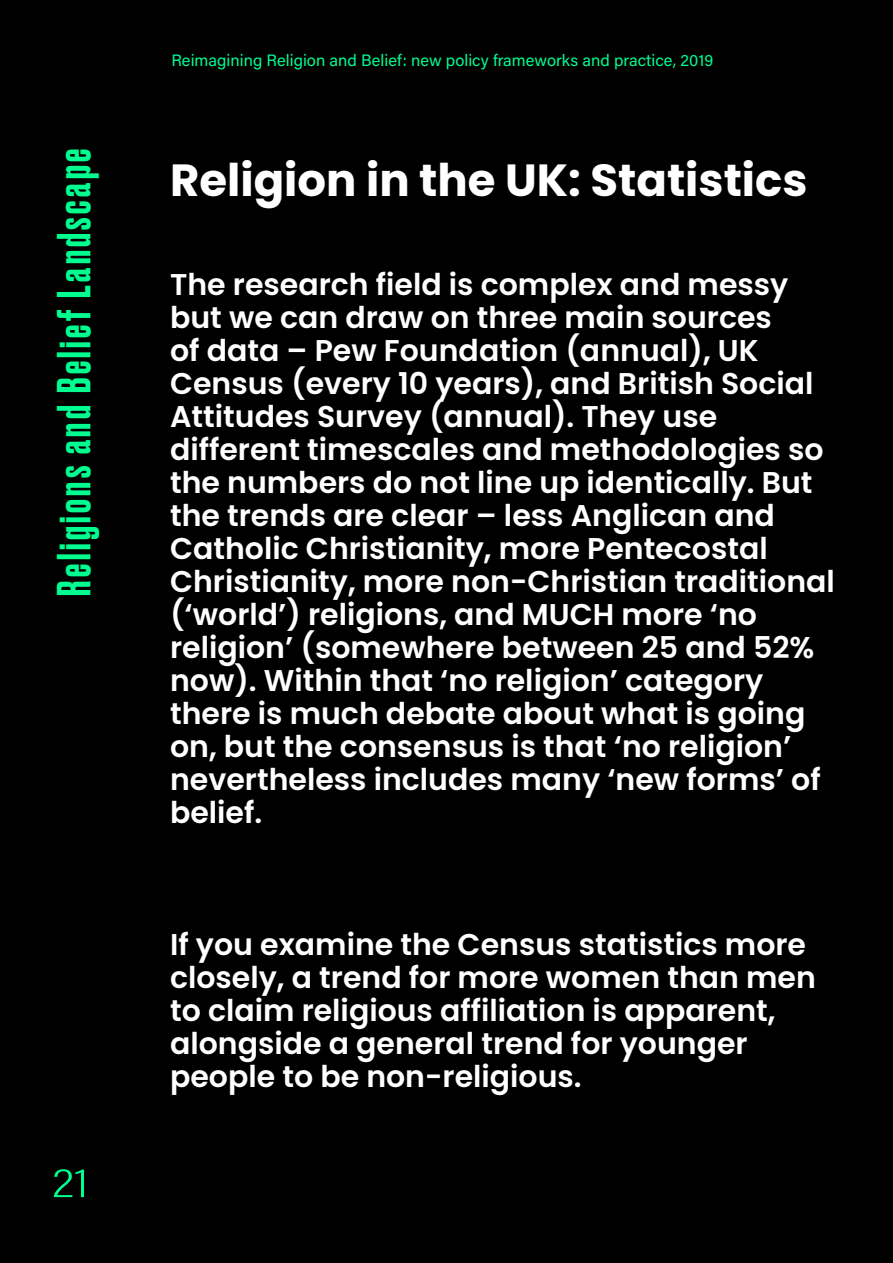
<style>
.page{position:relative;width:893px;height:1263px;background:#000}
.page>*{position:absolute;margin:0;border:0;box-sizing:border-box;transform-origin:0 0}
.t1{font:500 45px "Druk";letter-spacing:.08em;color:#00fd90}
.t2{font:700 45px "Poppins";color:#fff}
.t3{font:40.5px "Acumin Variable Concept";color:#00fd90;scale:1.33 1}
.t4{font:600 30px/33px "Poppins";color:#fff}
.t5{font:16.5px "Acumin Variable Concept";letter-spacing:.025em;color:#00fd90}
</style>
<div class="page">
<h1 class="t1" style="left:43px;top:596px;width:448px;rotate:-90deg">Religions and Belief Landscape</h1>
<h2 class="t3" style="left:53px;top:1155px;width:32px">21</h2>
<p class="t5" style="left:171px;top:49px;width:543px">Reimagining Religion and Belief: new policy frameworks and practice, 2019</p>
<h1 class="t2" style="left:170px;top:154px;width:639px">Religion in the UK: Statistics</h1>
<p class="t4" style="left:170px;top:268px;width:666px">The research field is complex and messy but we can draw on three main sources<br>of data – Pew Foundation (annual), UK Census (every 10 years), and British Social Attitudes Survey (annual). They use different timescales and methodologies so the numbers do not line up identically. But the trends are clear – less Anglican and Catholic Christianity, more Pentecostal Christianity, more non-Christian traditional (‘world’) religions, and MUCH more ‘no religion’ (somewhere between 25 and 52% now). Within that ‘no religion’ category there is much debate about what is going on, but the consensus is that ‘no religion’ nevertheless includes many ‘new forms’ of belief.</p>
<p class="t4" style="left:170px;top:928px;width:647px">If you examine the Census statistics more closely, a trend for more women than men to claim religious affiliation is apparent, alongside a general trend for younger people to be non-religious.</p>
</div>
